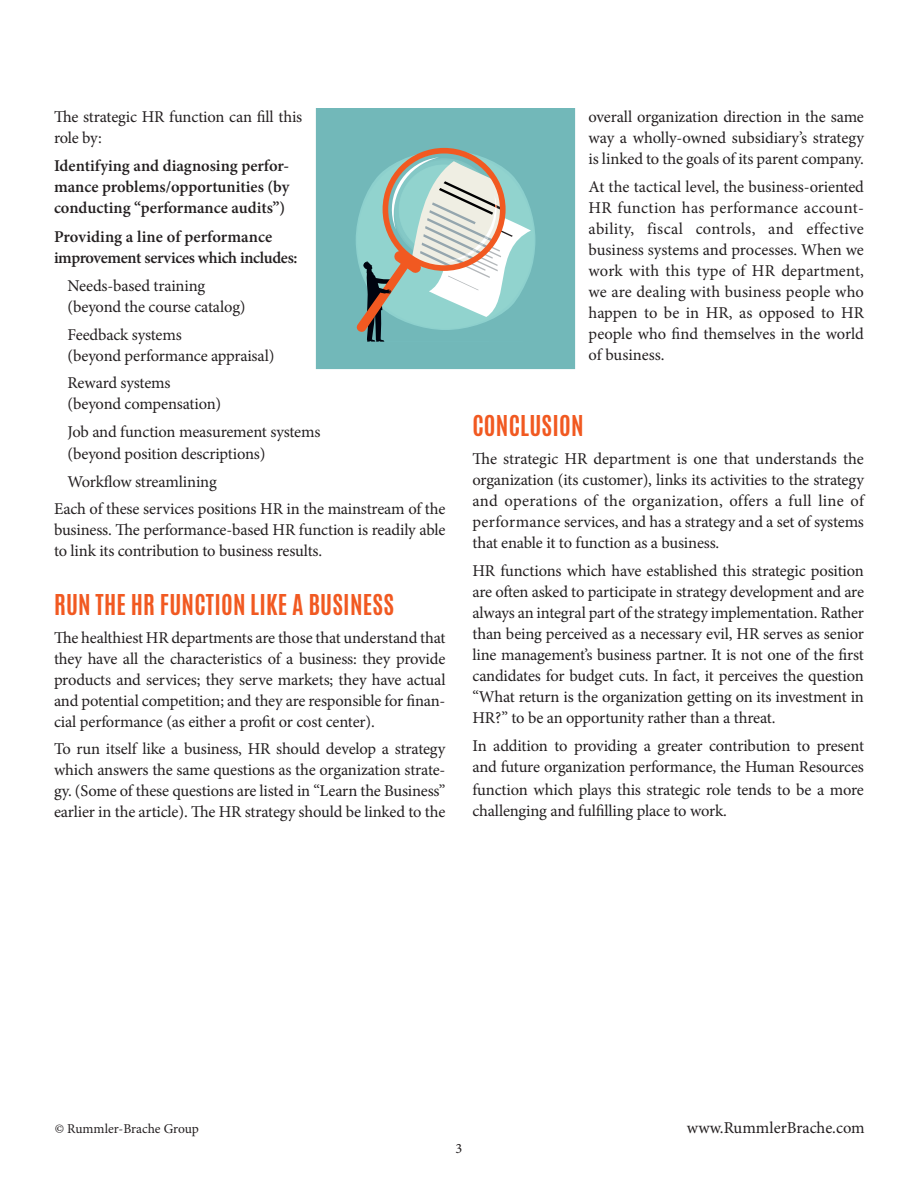
<style>
.page{position:relative;width:918px;height:1188px;background:#fff}
.page>*{position:absolute;margin:0;border:0;box-sizing:border-box;transform-origin:0 0}
.t1{font:700 24px "Antonio";letter-spacing:.01em;color:#f15921}
.t2{font:16.5px/21px "Minion Pro";letter-spacing:-.01em;color:#231f20;text-align:justify}
.t3{font:600 16.5px/21px "Minion Pro";letter-spacing:-.005em;color:#231f20;text-align:justify}
.t4{font:14.25px "Minion Pro";color:#231f20}
.t5{font:13.5px "Minion Pro";letter-spacing:-.005em;color:#231f20}
</style>
<div class="page">
<div style="left:316px;top:108px;width:259px;height:261px;background:#72b8b9"></div>
<hr style="left:365px;top:340px;width:29px;height:3px;background:#73babb;border-radius:50%">
<svg style="left:354px;top:148px;width:181px;height:194px;background:#a6c2bb"></svg>
<p class="t2" style="left:54px;top:106px;width:250px">The strategic HR function can fill this role by:</p>
<p class="t3" style="left:54px;top:155px;width:237px">Identifying and diagnosing perfor&shy;mance problems/opportunities (by conducting “performance audits”)</p>
<p class="t3" style="left:54px;top:226px;width:245px">Providing a line of performance improvement services which includes:</p>
<p class="t2" style="left:68px;top:275px;width:180px">Needs-based training (beyond the course catalog)</p>
<p class="t2" style="left:68px;top:324px;width:208px">Feedback systems<br>(beyond performance appraisal)</p>
<p class="t2" style="left:68px;top:373px;width:155px">Reward systems (beyond compensation)</p>
<p class="t2" style="left:68px;top:421px;width:254px">Job and function measurement systems</p>
<p class="t2" style="left:68px;top:443px;width:199px">(beyond position descriptions)</p>
<p class="t2" style="left:68px;top:471px;width:151px">Workflow streamlining</p>
<p class="t2" style="left:54px;top:499px;width:393px">Each of these services positions HR in the mainstream of the business. The performance-based HR function is readily able to link its contribution to business results.</p>
<p class="t1" style="left:54px;top:586px;width:342px">RUN THE HR FUNCTION LIKE A BUSINESS</p>
<p class="t2" style="left:54px;top:627px;width:393px">The healthiest HR departments are those that understand that they have all the characteristics of a business: they provide products and services; they serve markets; they have actual and potential competition; and they are responsible for finan&shy;cial performance (as either a profit or cost center).</p>
<p class="t2" style="left:54px;top:739px;width:393px">To run itself like a business, HR should develop a strategy which answers the same questions as the organization strate&shy;gy. (Some of these questions are listed in “Learn the Business” earlier in the article). The HR strategy should be linked to the</p>
<p class="t2" style="left:589px;top:107px;width:277px">overall organization direction in the same way a wholly-owned subsidiary’s strategy is linked to the goals of its parent company.</p>
<p class="t2" style="left:589px;top:176px;width:277px">At the tactical level, the business-oriented HR function has performance account&shy;ability, fiscal controls, and effective business systems and processes. When we work with this type of HR department, we are dealing with business people who happen to be in HR, as opposed to HR people who find themselves in the world of business.</p>
<p class="t1" style="left:472px;top:408px;width:113px">CONCLUSION</p>
<p class="t2" style="left:472px;top:448px;width:393px">The strategic HR department is one that understands the organization (its customer), links its activities to the strategy and operations of the organization, offers a full line of performance services, and has a strategy and a set of systems that enable it to function as a business.</p>
<p class="t2" style="left:472px;top:560px;width:393px">HR functions which have established this strategic position are often asked to participate in strategy development and are always an integral part of the strategy implementation. Rather than being perceived as a necessary evil, HR serves as senior line management’s business partner. It is not one of the first candidates for budget cuts. In fact, it perceives the question “What return is the organization getting on its investment in HR?” to be an opportunity rather than a threat.</p>
<p class="t2" style="left:472px;top:735px;width:393px">In addition to providing a greater contribution to present and future organization performance, the Human Resources</p>
<p class="t2" style="left:472px;top:779px;width:393px">function which plays this strategic role tends to be a more challenging and fulfilling place to work.</p>
<p class="t5" style="left:55px;top:1120px;width:146px">© Rummler-Brache Group</p>
<p class="t2" style="left:687px;top:1118px;width:179px">www.RummlerBrache.com</p>
<p class="t4" style="left:456px;top:1139px;width:8px">3</p>
</div>
